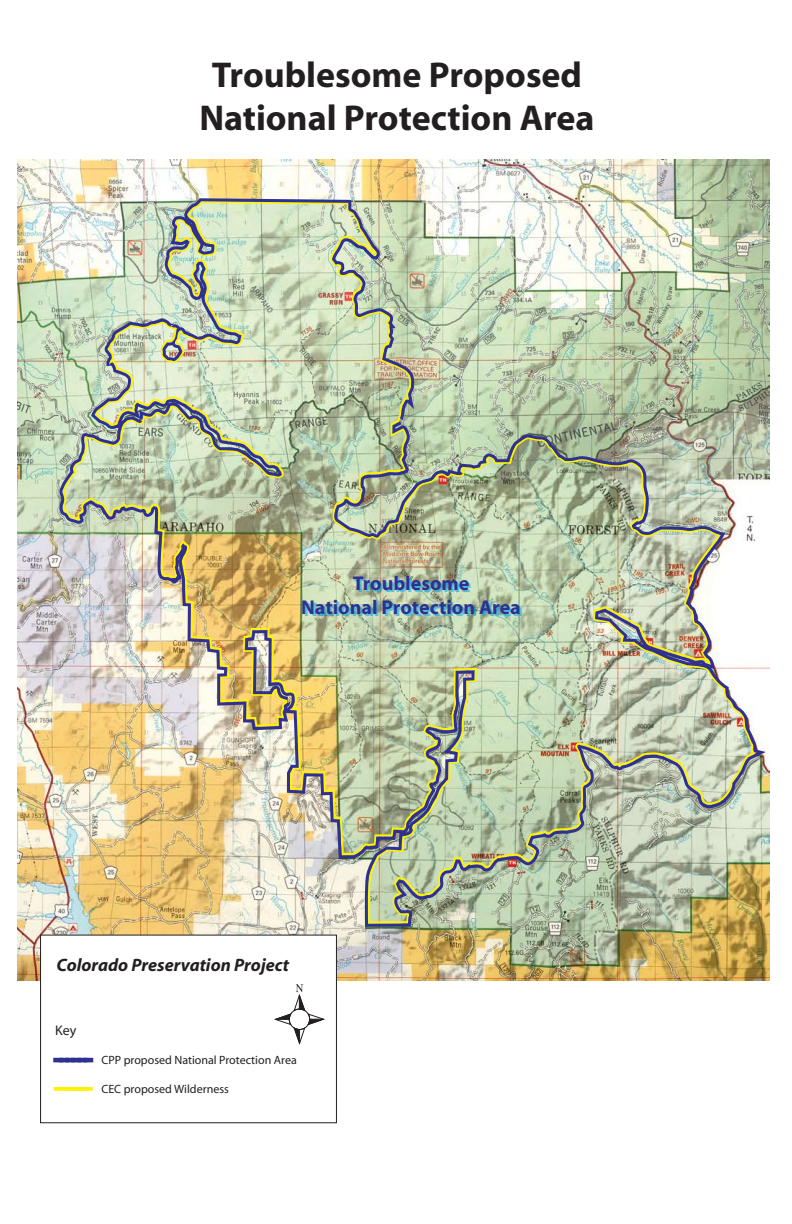
<style>
.page{position:relative;width:792px;height:1224px;background:#fff}
.page>*{position:absolute;margin:0;border:0;box-sizing:border-box;transform-origin:0 0}
.t1{font:700 36px/43.2px "Myriad";color:#231f20;text-align:center}
.t2{font:700 20px/24px "Myriad";color:#2e3192;text-align:center}
.t3{font:italic 700 18px "Myriad";color:#231f20}
.t4{font:14px "Myriad";color:#231f20}
.t5{font:12px "Myriad";color:#231f20}
</style>
<div class="page">
<img style="left:17px;top:160px;width:752px;height:821px">
<img style="left:59px;top:198px;width:707px;height:729px">
<div style="left:41px;top:935px;width:295px;height:188px;background:#fff"></div>
<div style="left:40px;top:935px;width:297px;height:188px;border:1px solid #231f20"></div>
<div style="left:53px;top:1058px;width:10px;height:4px;border:4px solid #2e3192"></div>
<div style="left:59px;top:1058px;width:10px;height:4px;border:4px solid #2e3192"></div>
<div style="left:65px;top:1058px;width:10px;height:4px;border:4px solid #2e3192"></div>
<div style="left:71px;top:1058px;width:10px;height:4px;border:4px solid #2e3192"></div>
<div style="left:77px;top:1058px;width:10px;height:4px;border:4px solid #2e3192"></div>
<div style="left:83px;top:1058px;width:10px;height:4px;border:4px solid #2e3192"></div>
<svg style="left:54px;top:1087px;width:39px;height:4px"></svg>
<svg style="left:274px;top:984px;width:51px;height:61px"></svg>
<h1 class="t1" style="left:199px;top:54px;width:397px">Troublesome Proposed<br>National Protection Area</h1>
<h2 class="t2" style="left:301px;top:572px;width:221px">Troublesome<br>National Protection Area</h2>
<h3 class="t3" style="left:56px;top:955px;width:234px">Colorado Preservation Project</h3>
<p class="t4" style="left:55px;top:1023px;width:23px">Key</p>
<p class="t5" style="left:101px;top:1054px;width:197px">CPP proposed National Protection Area</p>
<p class="t5" style="left:101px;top:1083px;width:129px">CEC proposed Wilderness</p>
</div>
